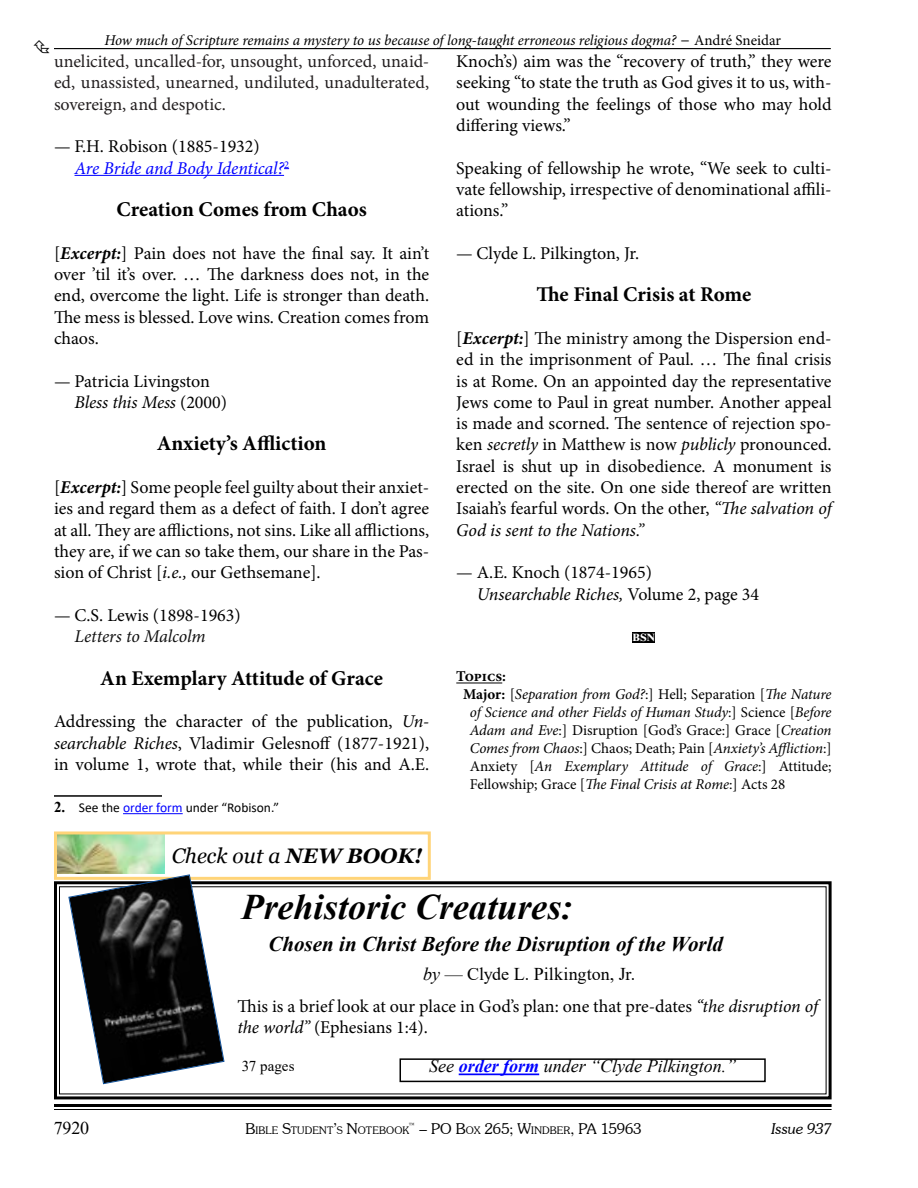
<style>
.page{position:relative;width:918px;height:1188px;background:#fff}
.page>*{position:absolute;margin:0;border:0;box-sizing:border-box;transform-origin:0 0}
.t1{font:italic 700 36px "Times New Roman";color:#000}
.t2{font:700 21px "Minion Pro";color:#000}
.t3{font:italic 700 21px "Times New Roman";color:#000}
.t4{font:italic 21px "Georgia";color:#000}
.t5{font:18px/21.3px "Minion Pro";color:#000;text-align:justify}
.t6{font:18px/21.3px "Minion Pro";letter-spacing:-.005em;color:#231f20;text-align:justify}
.t7{font:italic 18px/21.3px "Minion Pro";letter-spacing:-.005em;color:#00f}
.t8{font:italic 18px "Times New Roman";color:#000}
.t9{font:18px "Times New Roman";letter-spacing:-.005em;color:#000}
.t10{font:italic 18px "Minion Pro";letter-spacing:-.005em;color:#111}
.t11{font:italic 15px "Minion Pro";letter-spacing:-.01em;color:#000}
.t12{font:15px "Minion Pro";color:#000}
.t13{font:300 15px "Souvenir IT Cby BT";color:#000}
.t14{font:italic 300 15px "Souvenir IT Cby BT";color:#000}
.t15{font:15px "Times New Roman";letter-spacing:.005em;color:#000}
.t16{font:700 15px "Minion Pro";letter-spacing:-.005em;color:#000}
.t17{font:700 15px "Times New Roman";color:#fff}
.t18{font:13.5px "Calibri";color:#000}
.t19{font:300 10.5px "Souvenir IT Cby BT";letter-spacing:.015em;color:#000}
.t20{font:300 8.7px "Souvenir IT Cby BT";color:#000}
.s1{font-style:normal;font-size:18px}
.s2{font-style:normal}
.s3{font-style:normal;color:#000}
.s4{font-weight:700;font-style:italic}
.s5{font-style:italic}
.s6{font-family:"Times New Roman";font-weight:700;font-size:15px}
.s7{color:#00f}
.s8{font-weight:700}
.s9{font-weight:700;font-style:normal}
.s10{font-weight:700;color:#00f}
.s11{font-size:10.5px}
.s12{font-size:15px}
</style>
<div class="page">
<hr style="left:54px;top:1104px;width:778px;height:3px;background:#000">
<hr style="left:54px;top:1109px;width:778px;height:1px;background:#000">
<hr style="left:54px;top:48px;width:777px;height:1px;background:#000">
<img style="left:58px;top:835px;width:107px;height:39px">
<div style="left:54px;top:831px;width:377px;height:49px;border:3px solid #ffd478"></div>
<div style="left:633px;top:633px;width:22px;height:10px;background:#000"></div>
<svg style="left:54px;top:881px;width:778px;height:219px"></svg>
<svg style="left:68px;top:874px;width:157px;height:210px"></svg>
<svg style="left:399px;top:1058px;width:367px;height:25px"></svg>
<hr style="left:75px;top:175px;width:209px;height:1px;background:#00f">
<hr style="left:54px;top:795px;width:108px;height:2px;background:#000">
<hr style="left:123px;top:813px;width:60px;height:1px;background:#00f">
<hr style="left:456px;top:683px;width:46px;height:1px;background:#000">
<p class="t11" style="left:104px;top:30px;width:678px">How much of Scripture remains a mystery to us because of long-taught erroneous religious dogma? <span class="s1">–</span> <span class="s2">André Sneidar</span></p>
<p class="t6" style="left:54px;top:51px;width:377px">unelicited, uncalled-for, unsought, unforced, unaid&shy;ed, unassisted, unearned, undiluted, unadulterated, sovereign, and despotic.</p>
<p class="t7" style="left:75px;top:136px;width:216px;text-indent:-21px"><span class="s3">— F.H. Robison (1885-1932)<br></span>Are Bride and Body Identical?<sup>2</sup></p>
<p class="t2" style="left:117px;top:195px;width:252px">Creation Comes from Chaos</p>
<p class="t5" style="left:54px;top:242px;width:377px">[<span class="s4">Excerpt:</span>] Pain does not have the final say. It ain’t over ’til it’s over. … The darkness does not, in the end, overcome the light. Life is stronger than death.<br>The mess is blessed. Love wins. Creation comes from chaos.</p>
<p class="t5" style="left:75px;top:370px;width:154px;text-indent:-21px">— Patricia Livingston<br><span class="s5">Bless this Mess</span> (2000)</p>
<p class="t2" style="left:157px;top:429px;width:171px">Anxiety’s Affliction</p>
<p class="t5" style="left:54px;top:477px;width:377px">[<span class="s4">Excerpt:</span>] Some people feel guilty about their anxiet&shy;ies and regard them as a defect of faith. I don’t agree at all. They are afflictions, not sins. Like all afflictions, they are, if we can so take them, our share in the Pas&shy;sion of Christ [<span class="s5">i.e.,</span> our Gethsemane].</p>
<p class="t5" style="left:54px;top:605px;width:188px">— C.S. Lewis (1898-1963)</p>
<p class="t10" style="left:75px;top:624px;width:133px">Letters to Malcolm</p>
<p class="t2" style="left:100px;top:663px;width:284px">An Exemplary Attitude of Grace</p>
<p class="t5" style="left:54px;top:711px;width:377px">Addressing the character of the publication, <span class="s5">Un&shy;searchable Riches</span>, Vladimir Gelesnoff (1877-1921), in volume 1, wrote that, while their (his and A.E.</p>
<p class="t18" style="left:54px;top:798px;width:227px"><span class="s6">2.</span> See the <span class="s7">order form</span> under “Robison.”</p>
<p class="t4" style="left:172px;top:843px;width:252px">Check out a <span class="s8">NEW BOOK!</span></p>
<p class="t5" style="left:456px;top:51px;width:377px">Knoch’s) aim was the “recovery of truth,” they were seeking “to state the truth as God gives it to us, with&shy;out wounding the feelings of those who may hold differing views.”</p>
<p class="t5" style="left:456px;top:157px;width:377px">Speaking of fellowship he wrote, “We seek to culti&shy;vate fellowship, irrespective of denominational affili&shy;ations.”</p>
<p class="t5" style="left:456px;top:242px;width:184px">— Clyde L. Pilkington, Jr.</p>
<p class="t2" style="left:536px;top:280px;width:217px">The Final Crisis at Rome</p>
<p class="t5" style="left:456px;top:328px;width:377px">[<span class="s4">Excerpt:</span>] The ministry among the Dispersion end&shy;ed in the imprisonment of Paul. … The final crisis is at Rome. On an appointed day the representative Jews come to Paul in great number. Another appeal is made and scorned. The sentence of rejection spo&shy;ken <span class="s5">secretly</span> in Matthew is now <span class="s5">publicly</span> pronounced.<br>Israel is shut up in disobedience. A monument is erected on the site. On one side thereof are written Isaiah’s fearful words. On the other, <span class="s5">“The salvation of God is sent to the Nations.”</span></p>
<p class="t5" style="left:477px;top:562px;width:284px;text-indent:-21px">— A.E. Knoch (1874-1965)<br><span class="s5">Unsearchable Riches,</span> Volume 2, page 34</p>
<p class="t17" style="left:633px;top:625px;width:24px">bsn</p>
<p class="t16" style="left:456px;top:666px;width:51px">Topics:</p>
<p class="t11" style="left:463px;top:684px;width:370px"><span class="s9">Major:</span> <span class="s2">[</span>Separation from God?<span class="s2">:] Hell; Separation [</span>The Nature</p>
<p class="t11" style="left:470px;top:702px;width:363px">of Science and other Fields of Human Study<span class="s2">:] Science [</span>Before</p>
<p class="t12" style="left:470px;top:721px;width:363px"><span class="s5">Adam and Eve</span>:] Disruption [God’s Grace:] Grace [<span class="s5">Creation</span></p>
<p class="t11" style="left:470px;top:738px;width:363px">Comes from Chaos<span class="s2">:] Chaos; Death; Pain [</span>Anxiety’s Affliction<span class="s2">:]</span></p>
<p class="t11" style="left:470px;top:756px;width:363px"><span class="s2">Anxiety [</span>An Exemplary Attitude of Grace<span class="s2">:] Attitude;</span></p>
<p class="t12" style="left:470px;top:775px;width:317px">Fellowship; Grace [<span class="s5">The Final Crisis at Rome</span>:] Acts 28</p>
<h1 class="t1" style="left:242px;top:882px;width:333px">Prehistoric Creatures:</h1>
<p class="t3" style="left:269px;top:929px;width:456px">Chosen in Christ Before the Disruption of the World</p>
<p class="t9" style="left:423px;top:961px;width:214px"><span class="s5">by</span> — Clyde L. Pilkington, Jr.</p>
<p class="t5" style="left:238px;top:996px;width:582px">This is a brief look at our place in God’s plan: one that pre-dates <span class="s5">“the disruption of the world”</span> (Ephesians 1:4).</p>
<p class="t8" style="left:429px;top:1054px;width:309px">See <span class="s10">order form</span> under “Clyde Pilkington.”</p>
<p class="t15" style="left:242px;top:1055px;width:54px">37 pages</p>
<p class="t9" style="left:54px;top:1115px;width:37px">7920</p>
<p class="t13" style="left:419px;top:1119px;width:224px">– PO B<span class="s11">OX</span> 265; W<span class="s11">INDBER</span>, PA 15963</p>
<p class="t14" style="left:771px;top:1119px;width:62px">Issue 937</p>
<p class="t19" style="left:245px;top:1124px;width:165px"><span class="s12">B</span>IBLE <span class="s12">S</span>TUDENT<span class="s12">’</span>S <span class="s12">N</span>OTEBOOK</p>
<p class="t20" style="left:408px;top:1121px;width:9px">™</p>
</div>
